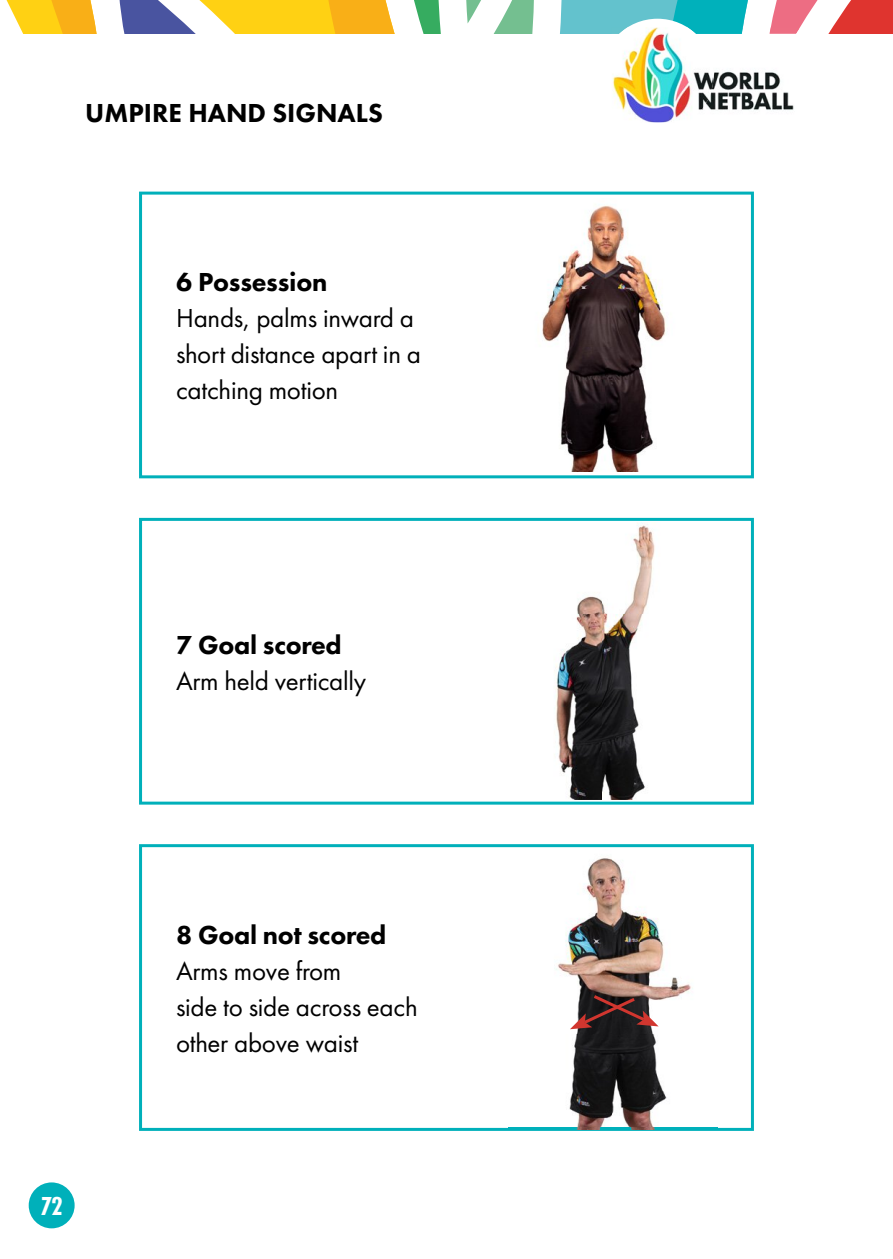
<style>
.page{position:relative;width:893px;height:1259px;background:#fff}
.page>*{position:absolute;margin:0;border:0;box-sizing:border-box;transform-origin:0 0}
.t1{font:27px/36px "Futura PT";letter-spacing:-.01em;color:#000}
.t2{font:800 27px "Futura PT";letter-spacing:-.01em;color:#000}
.t3{font:700 27px "Futura PT Cond";color:#fff}
</style>
<div class="page">
<div style="left:29px;top:1182px;width:46px;height:46px;background:#00b0ba;border-radius:50%"></div>
<img style="left:714px;top:71px;width:80px;height:39px">
<svg style="left:6px;top:0;width:887px;height:34px"></svg>
<img style="left:612px;top:27px;width:102px;height:95px">
<svg style="left:139px;top:844px;width:615px;height:287px"></svg>
<div style="left:139px;top:518px;width:615px;height:286px;border:3px solid #00b0ba"></div>
<div style="left:139px;top:192px;width:615px;height:286px;border:3px solid #00b0ba"></div>
<img style="left:542px;top:205px;width:124px;height:266px">
<img style="left:556px;top:525px;width:99px;height:275px">
<img style="left:509px;top:849px;width:208px;height:280px">
<svg style="left:570px;top:992px;width:89px;height:37px;background:#6b4d4c"></svg>
<p class="t2" style="left:85px;top:96px;width:299px">UMPIRE HAND SIGNALS</p>
<p class="t2" style="left:176px;top:265px;width:153px">6 Possession</p>
<p class="t1" style="left:176px;top:300px;width:246px">Hands, palms inward a short distance apart in a catching motion</p>
<p class="t3" style="left:41px;top:1190px;width:24px">72</p>
<p class="t2" style="left:176px;top:627px;width:167px">7 Goal scored</p>
<p class="t1" style="left:176px;top:662px;width:192px">Arm held vertically</p>
<p class="t2" style="left:176px;top:918px;width:212px">8 Goal not scored</p>
<p class="t1" style="left:176px;top:952px;width:243px">Arms move from<br>side to side across each other above waist</p>
</div>
